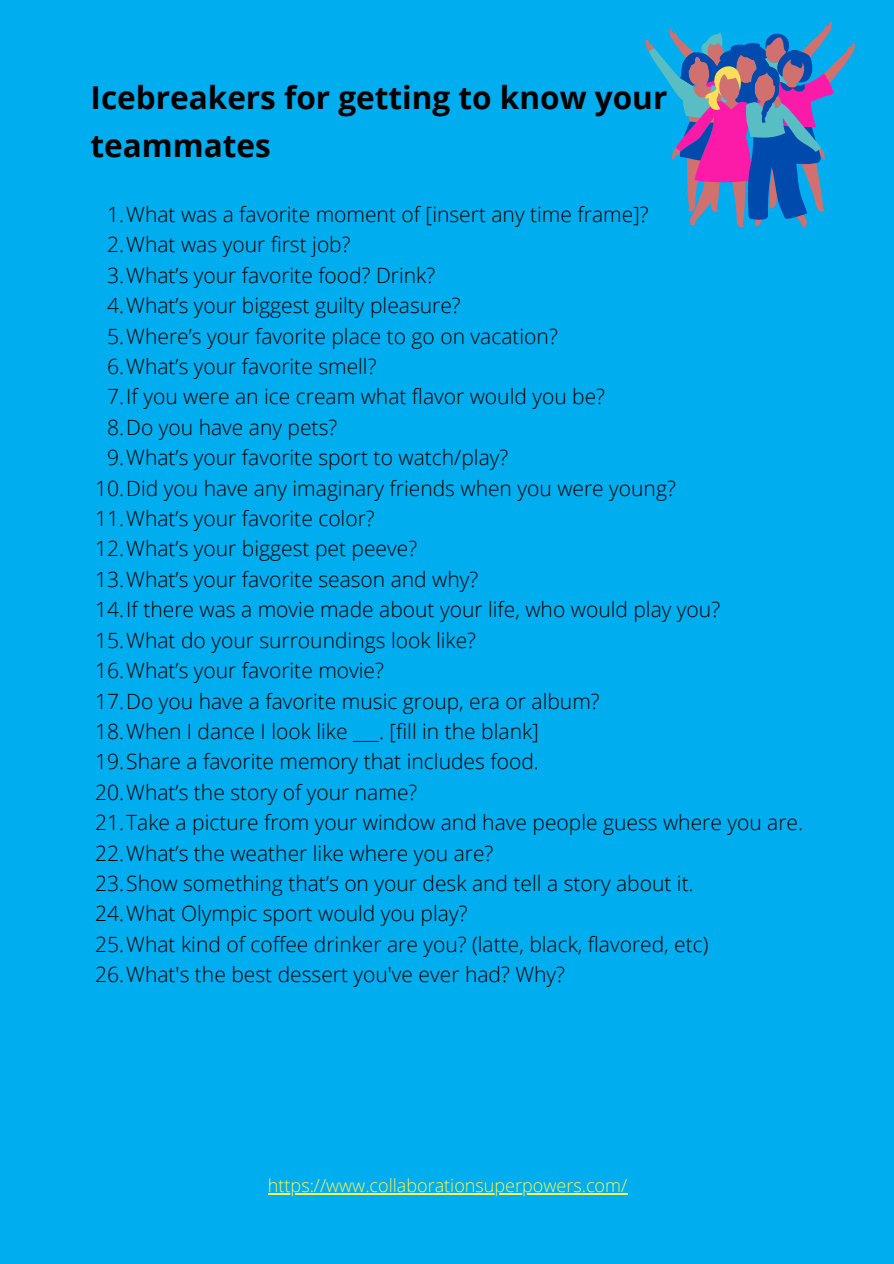
<style>
.page{position:relative;width:894px;height:1264px;background:#fff}
.page>*{position:absolute;margin:0;border:0;box-sizing:border-box;transform-origin:0 0}
.t1{font:700 31.5px/47.2px "Open Sans";color:#000}
.t2{font:300 21px "Open Sans";color:#000}
.t3{font:300 18px "Open Sans";color:#fff550}
</style>
<div class="page">
<div style="left:0;top:0;width:893px;height:1263px;background:#00adef"></div>
<svg style="left:646px;top:21px;width:208px;height:206px"></svg>
<hr style="left:268px;top:1193px;width:359px;height:1px;background:#fff550">
<h1 class="t1" style="left:90px;top:73px;width:578px">Icebreakers for getting to know your teammates</h1>
<p class="t2" style="left:107px;top:199px;width:543px">1.What was a favorite moment of [insert any time frame]?</p>
<p class="t2" style="left:107px;top:230px;width:245px">2.What was your first job?</p>
<p class="t2" style="left:107px;top:260px;width:329px">3.What’s your favorite food? Drink?</p>
<p class="t2" style="left:107px;top:291px;width:355px">4.What’s your biggest guilty pleasure?</p>
<p class="t2" style="left:107px;top:321px;width:452px">5.Where’s your favorite place to go on vacation?</p>
<p class="t2" style="left:107px;top:351px;width:271px">6.What’s your favorite smell?</p>
<p class="t2" style="left:107px;top:382px;width:499px">7.If you were an ice cream what flavor would you be?</p>
<p class="t2" style="left:107px;top:412px;width:231px">8.Do you have any pets?</p>
<p class="t2" style="left:107px;top:443px;width:402px">9.What’s your favorite sport to watch/play?</p>
<p class="t2" style="left:95px;top:473px;width:582px">10.Did you have any imaginary friends when you were young?</p>
<p class="t2" style="left:95px;top:503px;width:281px">11.What’s your favorite color?</p>
<p class="t2" style="left:95px;top:534px;width:323px">12.What’s your biggest pet peeve?</p>
<p class="t2" style="left:95px;top:564px;width:384px">13.What’s your favorite season and why?</p>
<p class="t2" style="left:95px;top:595px;width:626px">14.If there was a movie made about your life, who would play you?</p>
<p class="t2" style="left:95px;top:625px;width:382px">15.What do your surroundings look like?</p>
<p class="t2" style="left:95px;top:655px;width:290px">16.What’s your favorite movie?</p>
<p class="t2" style="left:95px;top:686px;width:506px">17.Do you have a favorite music group, era or album?</p>
<p class="t2" style="left:95px;top:716px;width:445px">18.When I dance I look like ___. [fill in the blank]</p>
<p class="t2" style="left:95px;top:747px;width:445px">19.Share a favorite memory that includes food.</p>
<p class="t2" style="left:95px;top:777px;width:323px">20.What’s the story of your name?</p>
<p class="t2" style="left:95px;top:807px;width:709px">21.Take a picture from your window and have people guess where you are.</p>
<p class="t2" style="left:95px;top:838px;width:399px">22.What’s the weather like where you are?</p>
<p class="t2" style="left:95px;top:868px;width:600px">23.Show something that’s on your desk and tell a story about it.</p>
<p class="t2" style="left:95px;top:899px;width:373px">24.What Olympic sport would you play?</p>
<p class="t2" style="left:95px;top:929px;width:614px">25.What kind of coffee drinker are you? (latte, black, flavored, etc)</p>
<p class="t2" style="left:95px;top:959px;width:471px">26.What's the best dessert you've ever had? Why?</p>
<p class="t3" style="left:268px;top:1173px;width:360px">https://www.collaborationsuperpowers.com/</p>
</div>
